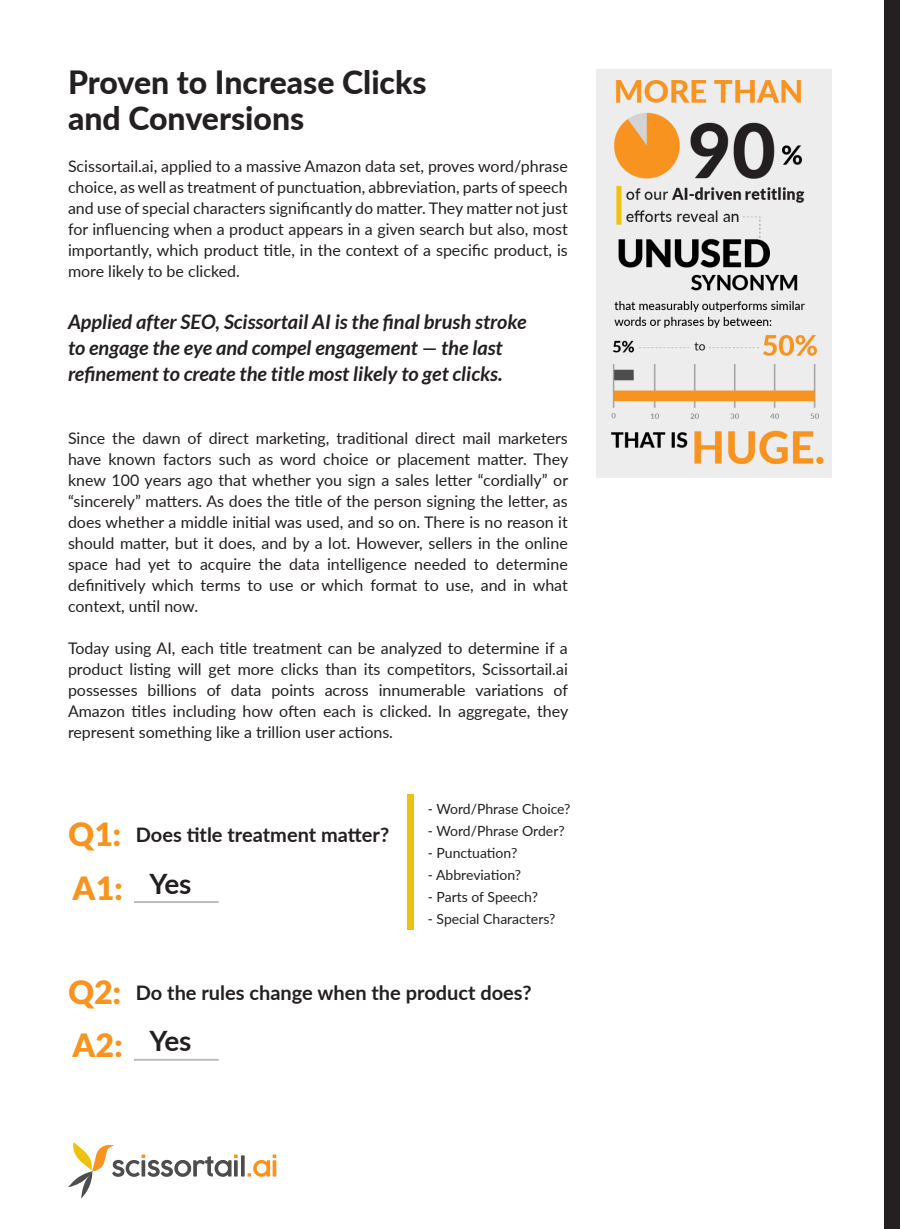
<style>
.page{position:relative;width:900px;height:1229px;background:#fff}
.page>*{position:absolute;margin:0;border:0;box-sizing:border-box;transform-origin:0 0}
.t1{font:800 32px/36px "Lato";color:#241f21}
.t2{font:900 32px "Lato";color:#f7941f}
.t3{font:700 28px "Lato";letter-spacing:-.055em;color:#241f21}
.t4{font:italic 700 20px/26px "Lato";color:#241f21}
.t5{font:700 20px "Lato";color:#241f21}
.t6{font:16px/21px "Lato";color:#241f21;text-align:justify}
.t7{font:14px "Lato";color:#241f21}
</style>
<div class="page">
<div style="left:885px;top:0;width:15px;height:1228px;background:#241f21"></div>
<svg style="left:68px;top:1142px;width:208px;height:56px"></svg>
<div style="left:407px;top:793px;width:7px;height:136px;background:#edc20d"></div>
<img style="left:596px;top:69px;width:236px;height:408px">
<hr style="left:134px;top:901px;width:85px;height:2px;background:#bdbcbc">
<hr style="left:134px;top:1058px;width:85px;height:2px;background:#bdbcbc">
<h1 class="t1" style="left:68px;top:63px;width:360px">Proven to Increase Clicks and Conversions</h1>
<p class="t6" style="left:68px;top:155px;width:501px">Scissortail.ai, applied to a massive Amazon data set, proves word/phrase choice, as well as treatment of punctuation, abbreviation, parts of speech and use of special characters significantly do matter. They matter not just for influencing when a product appears in a given search but also, most importantly, which product title, in the context of a specific product, is more likely to be clicked.</p>
<p class="t4" style="left:68px;top:309px;width:460px">Applied after SEO, Scissortail AI is the final brush stroke to engage the eye and compel engagement — the last refinement to create the title most likely to get clicks.</p>
<p class="t6" style="left:68px;top:427px;width:502px">Since the dawn of direct marketing, traditional direct mail marketers have known factors such as word choice or placement matter. They knew 100 years ago that whether you sign a sales letter “cordially” or “sincerely” matters. As does the title of the person signing the letter, as does whether a middle initial was used, and so on. There is no reason it should matter, but it does, and by a lot. However, sellers in the online space had yet to acquire the data intelligence needed to determine definitively which terms to use or which format to use, and in what context, until now.</p>
<p class="t6" style="left:68px;top:637px;width:502px">Today using AI, each title treatment can be analyzed to determine if a product listing will get more clicks than its competitors, Scissortail.ai possesses billions of data points across innumerable variations of Amazon titles including how often each is clicked. In aggregate, they represent something like a trillion user actions.</p>
<h1 class="t2" style="left:68px;top:815px;width:54px">Q1:</h1>
<h1 class="t2" style="left:72px;top:869px;width:52px">A1:</h1>
<p class="t5" style="left:136px;top:820px;width:255px">Does title treatment matter?</p>
<h2 class="t3" style="left:149px;top:862px;width:44px">Yes</h2>
<p class="t7" style="left:428px;top:798px;width:144px">- Word/Phrase Choice?</p>
<p class="t7" style="left:428px;top:820px;width:138px">- Word/Phrase Order?</p>
<p class="t7" style="left:428px;top:842px;width:91px">- Punctuation?</p>
<p class="t7" style="left:428px;top:864px;width:95px">- Abbreviation?</p>
<p class="t7" style="left:428px;top:886px;width:112px">- Parts of Speech?</p>
<p class="t7" style="left:428px;top:908px;width:129px">- Special Characters?</p>
<h1 class="t2" style="left:68px;top:973px;width:54px">Q2:</h1>
<h1 class="t2" style="left:72px;top:1026px;width:52px">A2:</h1>
<p class="t5" style="left:136px;top:978px;width:397px">Do the rules change when the product does?</p>
<h2 class="t3" style="left:149px;top:1020px;width:44px">Yes</h2>
</div>
